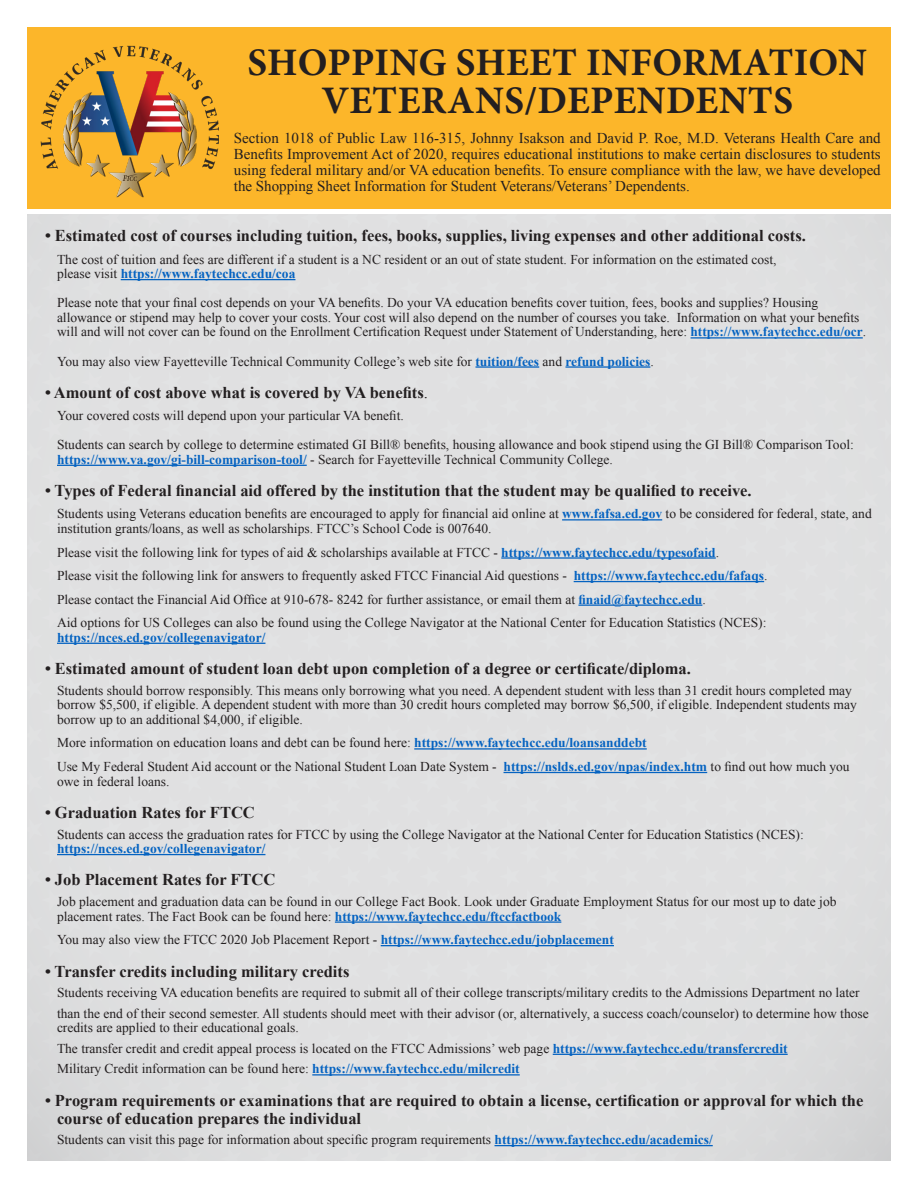
<style>
.page{position:relative;width:918px;height:1188px;background:#fff}
.page>*{position:absolute;margin:0;border:0;box-sizing:border-box;transform-origin:0 0}
.t1{font:700 39px/37.8px "Minion Pro";letter-spacing:.01em;color:#231f20;text-align:center}
.t2{font:700 16.5px/17.9px "Times New Roman";color:#231f20}
.t3{font:15px/16.2px "Times New Roman";color:#231f20;text-align:justify}
.t4{font:13.5px/14.5px "Times New Roman";color:#231f20}
.t5{font:700 13.5px "Times New Roman";color:#0563c1}
.s1{font-weight:700;color:#0563c1}
.s2{font-weight:400}
</style>
<div class="page">
<div style="left:27px;top:215px;width:863px;height:946px;background:#e0e0e1"></div>
<div style="left:27px;top:27px;width:864px;height:181px;background:#fcb62a"></div>
<img style="left:40px;top:45px;width:179px;height:152px">
<hr style="left:121px;top:279px;width:174px;height:1px;background:#0563c1">
<hr style="left:691px;top:337px;width:172px;height:2px;background:#0563c1">
<hr style="left:475px;top:366px;width:64px;height:2px;background:#0563c1">
<hr style="left:565px;top:366px;width:85px;height:2px;background:#0563c1">
<hr style="left:57px;top:465px;width:250px;height:1px;background:#0563c1">
<hr style="left:562px;top:519px;width:100px;height:2px;background:#0563c1">
<hr style="left:501px;top:557px;width:215px;height:2px;background:#0563c1">
<hr style="left:574px;top:581px;width:190px;height:1px;background:#0563c1">
<hr style="left:578px;top:604px;width:124px;height:2px;background:#0563c1">
<hr style="left:57px;top:643px;width:208px;height:1px;background:#0563c1">
<hr style="left:414px;top:748px;width:233px;height:2px;background:#0563c1">
<hr style="left:504px;top:772px;width:203px;height:1px;background:#0563c1">
<hr style="left:57px;top:854px;width:208px;height:1px;background:#0563c1">
<hr style="left:335px;top:921px;width:226px;height:2px;background:#0563c1">
<hr style="left:381px;top:945px;width:233px;height:1px;background:#0563c1">
<hr style="left:553px;top:1054px;width:235px;height:1px;background:#0563c1">
<hr style="left:312px;top:1074px;width:208px;height:2px;background:#0563c1">
<hr style="left:495px;top:1145px;width:218px;height:1px;background:#0563c1">
<h1 class="t1" style="left:248px;top:44px;width:621px">SHOPPING SHEET INFORMATION<br>VETERANS/DEPENDENTS</h1>
<p class="t3" style="left:234px;top:129px;width:648px">Section 1018 of Public Law 116-315, Johnny Isakson and David P. Roe, M.D. Veterans Health Care and Benefits Improvement Act of 2020, requires educational institutions to make certain disclosures to students using federal military and/or VA education benefits. To ensure compliance with the law, we have developed the Shopping Sheet Information for Student Veterans/Veterans’ Dependents.</p>
<p class="t2" style="left:45px;top:227px;width:762px">• Estimated cost of courses including tuition, fees, books, supplies, living expenses and other additional costs.</p>
<p class="t4" style="left:57px;top:252px;width:721px">The cost of tuition and fees are different if a student is a NC resident or an out of state student. For information on the estimated cost, please visit <span class="s1">https://www.faytechcc.edu/coa</span></p>
<p class="t4" style="left:57px;top:295px;width:811px">Please note that your final cost depends on your VA benefits. Do your VA education benefits cover tuition, fees, books and supplies? Housing allowance or stipend may help to cover your costs. Your cost will also depend on the number of courses you take. Information on what your benefits will and will not cover can be found on the Enrollment Certification Request under Statement of Understanding, here: <span class="s1">https://www.faytechcc.edu/ocr</span>.</p>
<p class="t4" style="left:57px;top:354px;width:598px">You may also view Fayetteville Technical Community College’s web site for <span class="s1">tuition/fees</span> and <span class="s1">refund policies</span>.</p>
<p class="t2" style="left:45px;top:383px;width:385px">• Amount of cost above what is covered by VA benefits<span class="s2">.</span></p>
<p class="t4" style="left:57px;top:401px;width:798px;line-height:29.1px">Your covered costs will depend upon your particular VA benefit.<br>Students can search by college to determine estimated GI Bill® benefits, housing allowance and book stipend using the GI Bill® Comparison Tool:</p>
<p class="t4" style="left:57px;top:452px;width:558px"><span class="s1">https://www.va.gov/gi-bill-comparison-tool/</span> - Search for Fayetteville Technical Community College.</p>
<p class="t2" style="left:45px;top:481px;width:708px">• Types of Federal financial aid offered by the institution that the student may be qualified to receive.</p>
<p class="t4" style="left:57px;top:506px;width:816px">Students using Veterans education benefits are encouraged to apply for financial aid online at <span class="s1">www.fafsa.ed.gov</span> to be considered for federal, state, and institution grants/loans, as well as scholarships. FTCC’s School Code is 007640.</p>
<p class="t4" style="left:57px;top:540px;width:712px;line-height:23.5px">Please visit the following link for types of aid &amp; scholarships available at FTCC - <span class="s1">https://www.faytechcc.edu/typesofaid</span>.<br>Please visit the following link for answers to frequently asked FTCC Financial Aid questions - <span class="s1">https://www.faytechcc.edu/fafaqs</span>.<br>Please contact the Financial Aid Office at 910-678- 8242 for further assistance, or email them at <span class="s1">finaid@faytechcc.edu</span>.<br>Aid options for US Colleges can also be found using the College Navigator at the National Center for Education Statistics (NCES):</p>
<p class="t5" style="left:57px;top:628px;width:210px">https://nces.ed.gov/collegenavigator/</p>
<p class="t2" style="left:45px;top:659px;width:647px">• Estimated amount of student loan debt upon completion of a degree or certificate/diploma.</p>
<p class="t4" style="left:57px;top:683px;width:801px">Students should borrow responsibly. This means only borrowing what you need. A dependent student with less than 31 credit hours completed may borrow $5,500, if eligible. A dependent student with more than 30 credit hours completed may borrow $6,500, if eligible. Independent students may borrow up to an additional $4,000, if eligible.</p>
<p class="t4" style="left:57px;top:731px;width:794px;line-height:23.5px">More information on education loans and debt can be found here: <span class="s1">https://www.faytechcc.edu/loansanddebt<br></span>Use My Federal Student Aid account or the National Student Loan Date System - <span class="s1">https://nslds.ed.gov/npas/index.htm</span> to find out how much you</p>
<p class="t4" style="left:57px;top:774px;width:114px">owe in federal loans.</p>
<p class="t2" style="left:45px;top:803px;width:211px">• Graduation Rates for FTCC</p>
<p class="t4" style="left:57px;top:827px;width:748px">Students can access the graduation rates for FTCC by using the College Navigator at the National Center for Education Statistics (NCES):</p>
<p class="t5" style="left:57px;top:839px;width:210px">https://nces.ed.gov/collegenavigator/</p>
<p class="t2" style="left:45px;top:871px;width:232px">• Job Placement Rates for FTCC</p>
<p class="t4" style="left:57px;top:894px;width:781px">Job placement and graduation data can be found in our College Fact Book. Look under Graduate Employment Status for our most up to date job placement rates. The Fact Book can be found here: <span class="s1">https://www.faytechcc.edu/ftccfactbook</span></p>
<p class="t4" style="left:57px;top:932px;width:558px">You may also view the FTCC 2020 Job Placement Report - <span class="s1">https://www.faytechcc.edu/jobplacement</span></p>
<p class="t2" style="left:45px;top:962px;width:306px">• Transfer credits including military credits</p>
<p class="t4" style="left:57px;top:982px;width:813px;line-height:20.5px">Students receiving VA education benefits are required to submit all of their college transcripts/military credits to the Admissions Department no later than the end of their second semester. All students should meet with their advisor (or, alternatively, a success coach/counselor) to determine how those</p>
<p class="t4" style="left:57px;top:1017px;width:732px;line-height:20.5px">credits are applied to their educational goals.<br>The transfer credit and credit appeal process is located on the FTCC Admissions’ web page <span class="s1">https://www.faytechcc.edu/transfercredit<br></span>Military Credit information can be found here: <span class="s1">https://www.faytechcc.edu/milcredit</span></p>
<p class="t2" style="left:57px;top:1091px;width:808px;text-indent:-12px">• Program requirements or examinations that are required to obtain a license, certification or approval for which the course of education prepares the individual</p>
<p class="t4" style="left:57px;top:1132px;width:657px">Students can visit this page for information about specific program requirements <span class="s1">https://www.faytechcc.edu/academics/</span></p>
</div>
